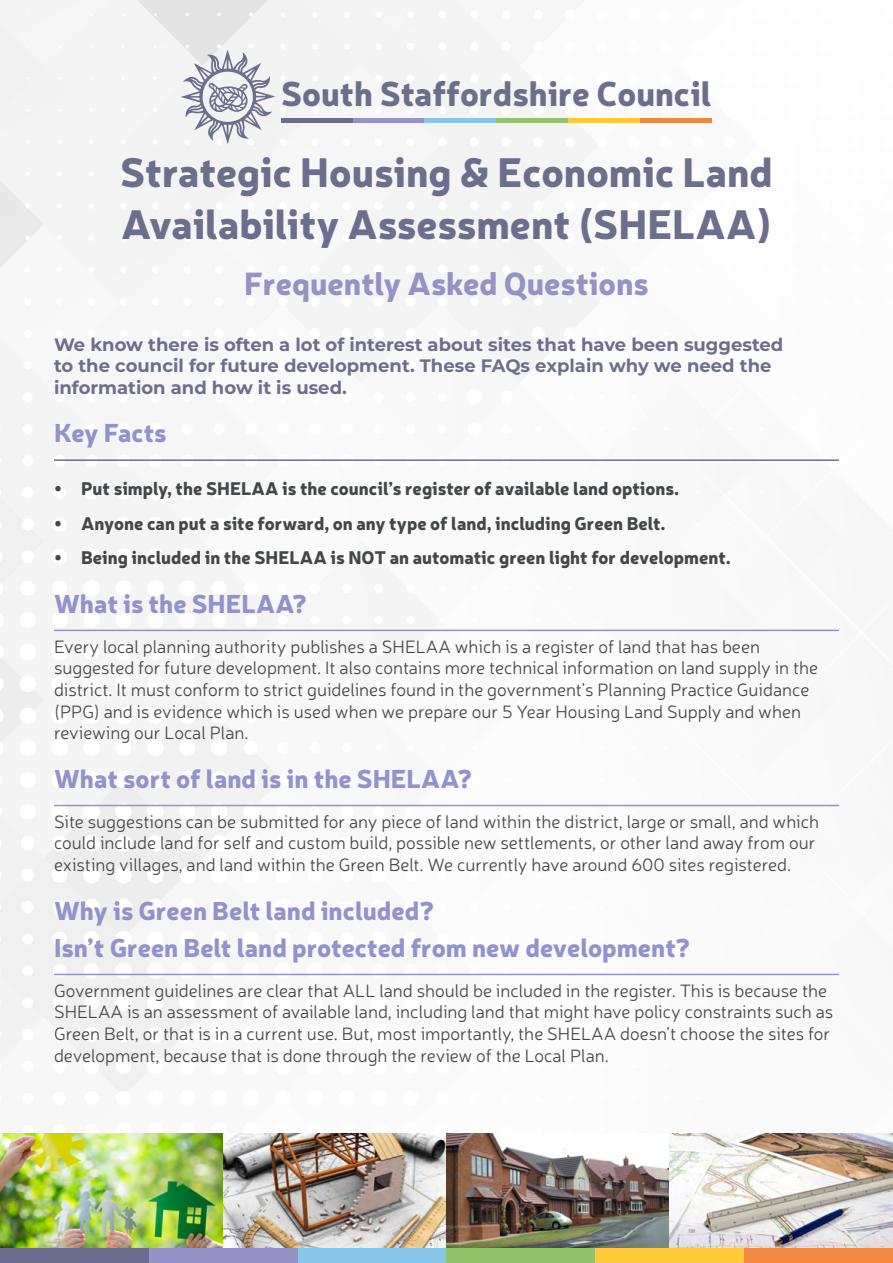
<style>
.page{position:relative;width:893px;height:1263px;background:#fff}
.page>*{position:absolute;margin:0;border:0;box-sizing:border-box;transform-origin:0 0}
.t1{font:900 40.5px/52.5px "Neris";color:#6c6e8e}
.t2{font:900 33.9px "Neris";color:#6c6e8e}
.t3{font:900 31.5px "Neris";color:#9492c7}
.t4{font:900 25.5px/37px "Neris";color:#9292ce}
.t5{font:300 18px/21.6px "Neris";color:#444749}
.t6{font:900 18px "Neris";color:#444749}
.t7{font:700 18px/21.6px "Montserrat";color:#6c6e8e}
</style>
<div class="page">
<hr style="left:54px;top:459px;width:785px;height:2px;background:#6c6e8e">
<hr style="left:54px;top:630px;width:785px;height:1px;background:#9292ce">
<hr style="left:54px;top:805px;width:785px;height:1px;background:#9292ce">
<hr style="left:54px;top:974px;width:785px;height:1px;background:#9292ce">
<div style="left:0;top:1247px;width:149px;height:16px;background:#6a6d8e"></div>
<div style="left:149px;top:1247px;width:149px;height:16px;background:#9492c7"></div>
<div style="left:298px;top:1247px;width:148px;height:16px;background:#88c6ec"></div>
<div style="left:446px;top:1247px;width:149px;height:16px;background:#90c46b"></div>
<div style="left:595px;top:1247px;width:149px;height:16px;background:#feca3a"></div>
<div style="left:744px;top:1247px;width:149px;height:16px;background:#f1883f"></div>
<div style="left:281px;top:118px;width:72px;height:5px;background:#6a6d8e"></div>
<div style="left:353px;top:118px;width:72px;height:5px;background:#9492c7"></div>
<div style="left:425px;top:118px;width:71px;height:5px;background:#88c6ec"></div>
<div style="left:496px;top:118px;width:72px;height:5px;background:#90c46b"></div>
<div style="left:568px;top:118px;width:72px;height:5px;background:#feca3a"></div>
<div style="left:640px;top:118px;width:72px;height:5px;background:#f1883f"></div>
<svg style="left:181px;top:50px;width:94px;height:94px"></svg>
<img style="left:0;top:1133px;width:893px;height:114px">
<h2 class="t2" style="left:281px;top:69px;width:432px">South Staffordshire Council</h2>
<h1 class="t1" style="left:120px;top:144px;width:654px">Strategic Housing &amp; Economic Land<br>Availability Assessment (SHELAA)</h1>
<h3 class="t3" style="left:244px;top:260px;width:406px">Frequently Asked Questions</h3>
<p class="t7" style="left:54px;top:332px;width:731px">We know there is often a lot of interest about sites that have been suggested to the council for future development. These FAQs explain why we need the information and how it is used.</p>
<h3 class="t4" style="left:54px;top:413px;width:114px">Key Facts</h3>
<p class="t6" style="left:54px;top:475px;width:627px">• Put simply, the SHELAA is the council’s register of available land options.</p>
<p class="t6" style="left:54px;top:510px;width:613px">• Anyone can put a site forward, on any type of land, including Green Belt.</p>
<p class="t6" style="left:54px;top:544px;width:678px">• Being included in the SHELAA is NOT an automatic green light for development.</p>
<h3 class="t4" style="left:54px;top:583px;width:255px">What is the SHELAA?</h3>
<p class="t5" style="left:54px;top:635px;width:766px">Every local planning authority publishes a SHELAA which is a register of land that has been suggested for future development. It also contains more technical information on land supply in the district. It must conform to strict guidelines found in the government’s Planning Practice Guidance (PPG) and is evidence which is used when we prepare our 5 Year Housing Land Supply and when reviewing our Local Plan.</p>
<h3 class="t4" style="left:54px;top:758px;width:420px">What sort of land is in the SHELAA?</h3>
<p class="t5" style="left:54px;top:810px;width:767px">Site suggestions can be submitted for any piece of land within the district, large or small, and which could include land for self and custom build, possible new settlements, or other land away from our existing villages, and land within the Green Belt. We currently have around 600 sites registered.</p>
<h3 class="t4" style="left:54px;top:890px;width:638px">Why is Green Belt land included?<br>Isn’t Green Belt land protected from new development?</h3>
<p class="t5" style="left:54px;top:979px;width:781px">Government guidelines are clear that ALL land should be included in the register. This is because the SHELAA is an assessment of available land, including land that might have policy constraints such as Green Belt, or that is in a current use. But, most importantly, the SHELAA doesn’t choose the sites for development, because that is done through the review of the Local Plan.</p>
</div>
